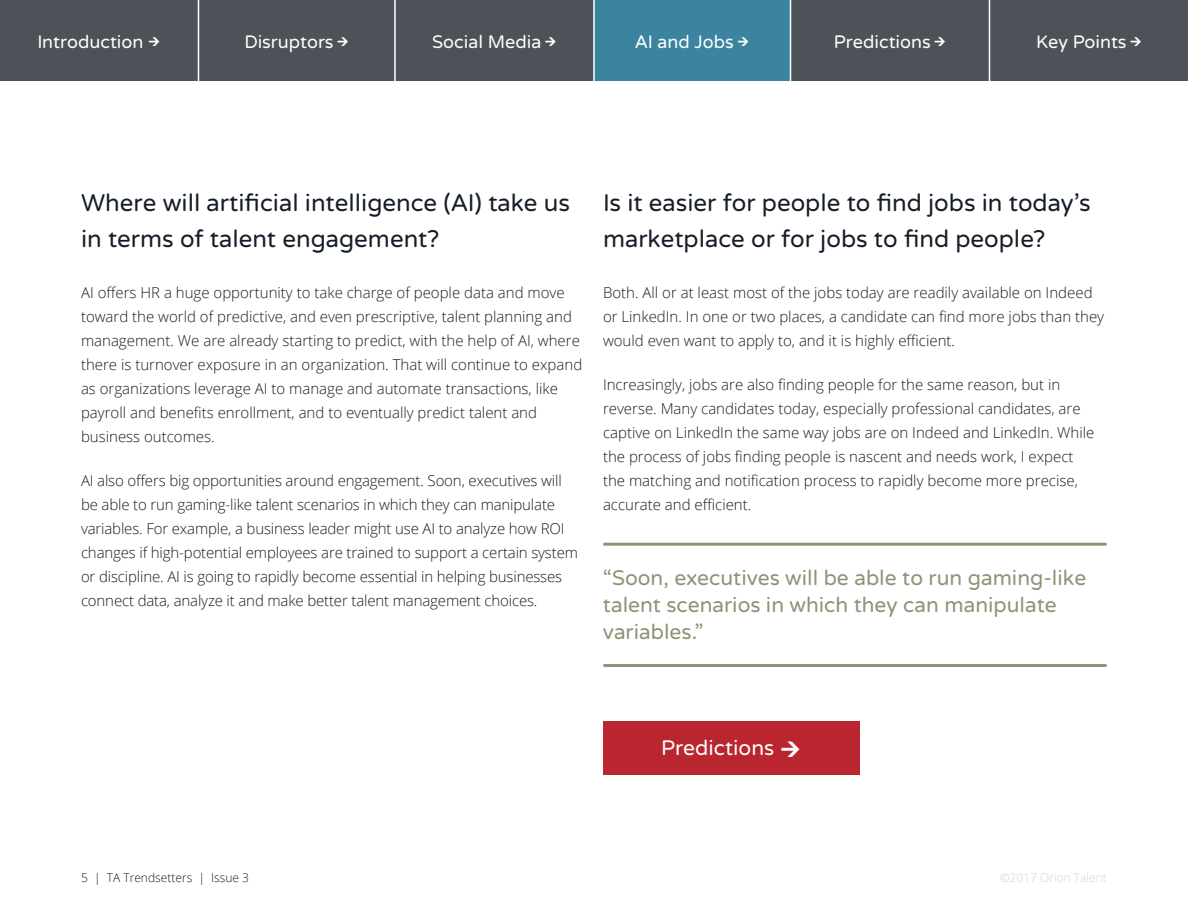
<style>
.page{position:relative;width:1188px;height:918px;background:#fff}
.page>*{position:absolute;margin:0;border:0;box-sizing:border-box;transform-origin:0 0}
.t1{font:24px/36px "Varela Round";color:#151d28}
.t2{font:21px/27px "Varela Round";color:#8f9377}
.t3{font:21px "Varela Round";color:#fff}
.t4{font:18px "Varela Round";color:#fff}
.t5{font:300 15px/24px "Open Sans";color:#151d28}
.t6{font:300 12px "Open Sans";color:#151d28}
.t7{font:300 12px "Open Sans";color:#d1d3d4}
</style>
<div class="page">
<div style="left:603px;top:722px;width:257px;height:54px;background:#ba2630"></div>
<hr style="left:604px;top:543px;width:501px;height:3px;background:#8f9377">
<hr style="left:604px;top:664px;width:501px;height:3px;background:#8f9377">
<div style="left:0;top:0;width:198px;height:80px;background:#4d5158"></div>
<div style="left:198px;top:0;width:198px;height:80px;background:#4d5158"></div>
<div style="left:396px;top:0;width:197px;height:80px;background:#4d5158"></div>
<div style="left:593px;top:0;width:198px;height:80px;background:#3a849f"></div>
<div style="left:791px;top:0;width:198px;height:80px;background:#4d5158"></div>
<hr style="left:198px;top:0;width:1px;height:84px;background:#fff">
<hr style="left:394px;top:0;width:2px;height:84px;background:#fff">
<hr style="left:593px;top:0;width:2px;height:84px;background:#fff">
<hr style="left:790px;top:0;width:1px;height:84px;background:#fff">
<div style="left:990px;top:0;width:198px;height:80px;background:#4d5158"></div>
<p class="t4" style="left:37px;top:31px;width:108px">Introduction</p>
<p class="t4" style="left:244px;top:31px;width:91px">Disruptors</p>
<p class="t4" style="left:432px;top:31px;width:111px">Social Media</p>
<p class="t4" style="left:635px;top:31px;width:100px">AI and Jobs</p>
<p class="t4" style="left:834px;top:31px;width:98px">Predictions</p>
<p class="t4" style="left:1036px;top:31px;width:92px">Key Points</p>
<h1 class="t1" style="left:81px;top:185px;width:491px">Where will artificial intelligence (AI) take us in terms of talent engagement?</h1>
<p class="t5" style="left:81px;top:280px;width:503px">AI offers HR a huge opportunity to take charge of people data and move toward the world of predictive, and even prescriptive, talent planning and management. We are already starting to predict, with the help of AI, where there is turnover exposure in an organization. That will continue to expand as organizations leverage AI to manage and automate transactions, like payroll and benefits enrollment, and to eventually predict talent and business outcomes.</p>
<p class="t5" style="left:81px;top:468px;width:499px">AI also offers big opportunities around engagement. Soon, executives will be able to run gaming-like talent scenarios in which they can manipulate variables. For example, a business leader might use AI to analyze how ROI changes if high-potential employees are trained to support a certain system or discipline. AI is going to rapidly become essential in helping businesses connect data, analyze it and make better talent management choices.</p>
<h1 class="t1" style="left:603px;top:185px;width:489px">Is it easier for people to find jobs in today’s marketplace or for jobs to find people?</h1>
<p class="t5" style="left:603px;top:280px;width:503px">Both. All or at least most of the jobs today are readily available on Indeed or LinkedIn. In one or two places, a candidate can find more jobs than they would even want to apply to, and it is highly efficient.</p>
<p class="t5" style="left:603px;top:372px;width:493px">Increasingly, jobs are also finding people for the same reason, but in reverse. Many candidates today, especially professional candidates, are captive on LinkedIn the same way jobs are on Indeed and LinkedIn. While the process of jobs finding people is nascent and needs work, I expect the matching and notification process to rapidly become more precise, accurate and efficient.</p>
<h2 class="t2" style="left:603px;top:565px;width:485px">“Soon, executives will be able to run gaming-like talent scenarios in which they can manipulate variables.”</h2>
<h2 class="t3" style="left:661px;top:736px;width:114px">Predictions</h2>
<p class="t6" style="left:81px;top:870px;width:170px">5 | TA Trendsetters | Issue 3</p>
<p class="t7" style="left:1000px;top:870px;width:109px">©2017 Orion Talent</p>
</div>
